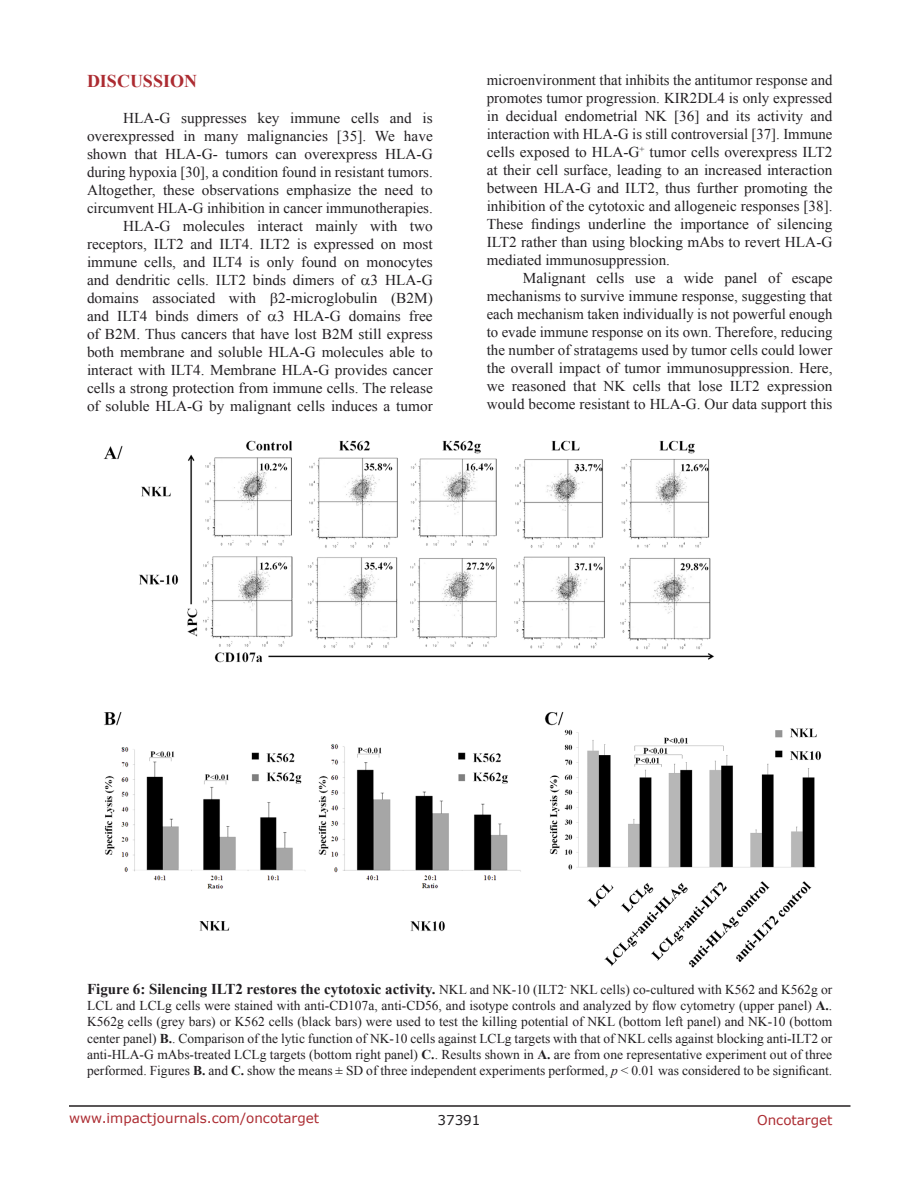
<style>
.page{position:relative;width:918px;height:1188px;background:#fff}
.page>*{position:absolute;margin:0;border:0;box-sizing:border-box;transform-origin:0 0}
.Heading{font:700 18px "Times New Roman";color:#ac2b31}
.BodyText{font:15px/18px "Times New Roman";color:#221f22;text-align:justify}
.FigureText{font:13.5px/16.2px "Times New Roman";color:#221f22;text-align:justify}
.t1{font:13.5px "Verdana";color:#ac2b31}
.t2{font:13.5px "Verdana";color:#221f22}
.s1{font-weight:700;font-size:15px}
.s2{font-weight:700}
.s3{font-style:italic}
</style>
<div class="page">
<hr style="left:69px;top:1105px;width:781px;height:2px;background:#231f20">
<img style="left:103px;top:440px;width:719px;height:528px">
<p class="Heading" style="left:87px;top:69px;width:112px">DISCUSSION</p>
<p class="BodyText" style="left:87px;top:109px;width:347px;text-indent:36px">HLA-G suppresses key immune cells and is overexpressed in many malignancies [35]. We have shown that HLA-G- tumors can overexpress HLA-G during hypoxia [30], a condition found in resistant tumors.<br>Altogether, these observations emphasize the need to circumvent HLA-G inhibition in cancer immunotherapies.</p>
<p class="BodyText" style="left:87px;top:217px;width:347px;text-indent:36px">HLA-G molecules interact mainly with two receptors, ILT2 and ILT4. ILT2 is expressed on most immune cells, and ILT4 is only found on monocytes and dendritic cells. ILT2 binds dimers of 3 HLA-G domains associated with</p>
<p class="BodyText" style="left:87px;top:289px;width:347px;text-indent:191px">2-microglobulin (B2M) and ILT4 binds dimers of 3 HLA-G domains free of B2M. Thus cancers that have lost B2M still express both membrane and soluble HLA-G molecules able to interact with ILT4. Membrane HLA-G provides cancer cells a strong protection from immune cells. The release of soluble HLA-G by malignant cells induces a tumor</p>
<p class="BodyText" style="left:487px;top:71px;width:347px">microenvironment that inhibits the antitumor response and promotes tumor progression. KIR2DL4 is only expressed in decidual endometrial NK [36] and its activity and interaction with HLA-G is still controversial [37]. Immune cells exposed to HLA-G<sup>+</sup> tumor cells overexpress ILT2 at their cell surface, leading to an increased interaction between HLA-G and ILT2, thus further promoting the inhibition of the cytotoxic and allogeneic responses [38].<br>These findings underline the importance of silencing ILT2 rather than using blocking mAbs to revert HLA-G mediated immunosuppression.</p>
<p class="BodyText" style="left:487px;top:269px;width:347px;text-indent:36px">Malignant cells use a wide panel of escape mechanisms to survive immune response, suggesting that each mechanism taken individually is not powerful enough to evade immune response on its own. Therefore, reducing the number of stratagems used by tumor cells could lower the overall impact of tumor immunosuppression. Here, we reasoned that NK cells that lose ILT2 expression would become resistant to HLA-G. Our data support this</p>
<p class="FigureText" style="left:87px;top:981px;width:747px"><span class="s1">Figure 6: Silencing ILT2 restores the cytotoxic activity.</span> NKL and NK-10 (ILT2<sup>-</sup> NKL cells) co-cultured with K562 and K562g or LCL and LCLg cells were stained with anti-CD107a, anti-CD56, and isotype controls and analyzed by flow cytometry (upper panel) <span class="s2">A.</span>.<br>K562g cells (grey bars) or K562 cells (black bars) were used to test the killing potential of NKL (bottom left panel) and NK-10 (bottom center panel) <span class="s2">B.</span>. Comparison of the lytic function of NK-10 cells against LCLg targets with that of NKL cells against blocking anti-ILT2 or anti-HLA-G mAbs-treated LCLg targets (bottom right panel) <span class="s2">C.</span>. Results shown in <span class="s2">A.</span> are from one representative experiment out of three performed. Figures <span class="s2">B.</span> and <span class="s2">C.</span> show the means ± SD of three independent experiments performed, <span class="s3">p</span> &lt; 0.01 was considered to be significant.</p>
<p class="t1" style="left:69px;top:1109px;width:252px">www.impactjournals.com/oncotarget</p>
<p class="t2" style="left:438px;top:1111px;width:44px">37391</p>
<p class="t1" style="left:757px;top:1111px;width:77px">Oncotarget</p>
</div>
